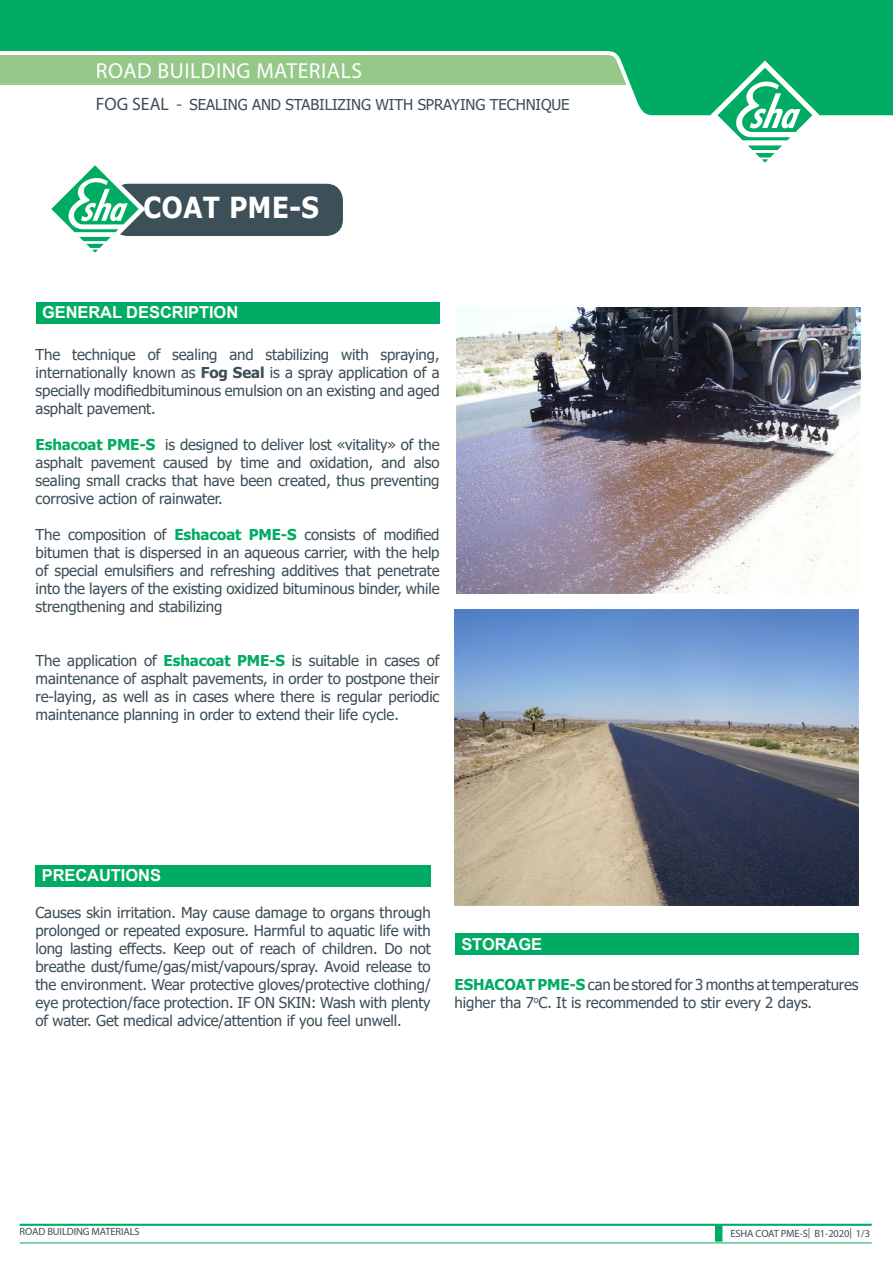
<style>
.page{position:relative;width:893px;height:1263px;background:#fff}
.page>*{position:absolute;margin:0;border:0;box-sizing:border-box;transform-origin:0 0}
.t1{font:700 28.95px "Verdana";color:#fff;scale:.88 1}
.t2{font:21.75px "Myriad Pro";letter-spacing:.025em;color:#fff}
.t3{font:700 16.5px "Arial";letter-spacing:-.005em;color:#fff}
.t4{font:15px/18px "Tahoma";letter-spacing:-.01em;color:#3d4f59;text-align:justify}
.t5{font:10.5px "Myriad Pro";letter-spacing:-.01em;color:#3d4f59}
.s1{font-family:"Myriad Pro";font-size:18px}
.s2{font-weight:700}
.s3{font-weight:700;color:#00ab63}
</style>
<div class="page">
<svg style="left:0;top:0;width:893px;height:115px;fill:#00ab63"></svg>
<svg style="left:710px;top:60px;width:110px;height:103px"></svg>
<div style="left:0;top:55px;width:626px;height:30px;background:#96c889"></div>
<div style="left:36px;top:302px;width:404px;height:22px;background:#00ab63"></div>
<div style="left:112px;top:184px;width:230px;height:51px;background:#3d4f59;border-radius:16px"></div>
<div style="left:112px;top:184px;width:231px;height:52px;border:1px solid #3d4f59;border-radius:16px"></div>
<svg style="left:51px;top:165px;width:94px;height:88px"></svg>
<div style="left:715px;top:1225px;width:7px;height:17px;background:#00ab63"></div>
<hr style="left:20px;top:1242px;width:852px;height:1px;background:#00ab63">
<hr style="left:20px;top:1224px;width:852px;height:2px;background:#00ab63">
<img style="left:456px;top:307px;width:404px;height:286px">
<img style="left:454px;top:610px;width:404px;height:296px">
<div style="left:455px;top:933px;width:404px;height:22px;background:#00ab63"></div>
<div style="left:35px;top:864px;width:396px;height:22px;background:#00ab63"></div>
<p class="t2" style="left:96px;top:57px;width:268px">ROAD BUILDING MATERIALS</p>
<p class="t4" style="left:96px;top:97px;width:475px"><span class="s1">FOG SEAL -</span> SEALING AND STABILIZING WITH SPRAYING TECHNIQUE</p>
<p class="t1" style="left:143px;top:187px;width:202px">COAT PME-S</p>
<p class="t3" style="left:42px;top:301px;width:198px">GENERAL DESCRIPTION</p>
<p class="t4" style="left:36px;top:346px;width:405px">The technique of sealing and stabilizing with spraying, internationally known as <span class="s2">Fog Seal</span> is a spray application of a specially modifiedbituminous emulsion on an existing and aged asphalt pavement.</p>
<p class="t4" style="left:36px;top:436px;width:405px"><span class="s3">Eshacoat PME-S</span> is designed to deliver lost «vitality» of the asphalt pavement caused by time and oxidation, and also sealing small cracks that have been created, thus preventing corrosive action of rainwater.</p>
<p class="t4" style="left:36px;top:526px;width:405px">The composition of <span class="s3">Eshacoat PME-S</span> consists of modified bitumen that is dispersed in an aqueous carrier, with the help of special emulsifiers and refreshing additives that penetrate into the layers of the existing oxidized bituminous binder, while strengthening and stabilizing</p>
<p class="t4" style="left:36px;top:652px;width:405px">The application of <span class="s3">Eshacoat PME-S</span> is suitable in cases of maintenance of asphalt pavements, in order to postpone their re-laying, as well as in cases where there is regular periodic maintenance planning in order to extend their life cycle.</p>
<p class="t3" style="left:42px;top:863px;width:121px">PRECAUTIONS</p>
<p class="t4" style="left:35px;top:904px;width:397px">Causes skin irritation. May cause damage to organs through prolonged or repeated exposure. Harmful to aquatic life with long lasting effects. Keep out of reach of children. Do not breathe dust/fume/gas/mist/vapours/spray. Avoid release to the environment. Wear protective gloves/protective clothing/ eye protection/face protection. IF ON SKIN: Wash with plenty of water. Get medical advice/attention if you feel unwell.</p>
<p class="t3" style="left:461px;top:932px;width:82px">STORAGE</p>
<p class="t4" style="left:455px;top:976px;width:405px"><span class="s3">ESHACOAT PME-S</span> can be stored for 3 months at temperatures higher tha 7<sup>o</sup>C. It is recommended to stir every 2 days.</p>
<p class="t5" style="left:20px;top:1225px;width:122px">ROAD BUILDING MATERIALS</p>
<p class="t5" style="left:730px;top:1226px;width:141px">ESHA COAT PME-S| B1-2020| 1/3</p>
</div>
